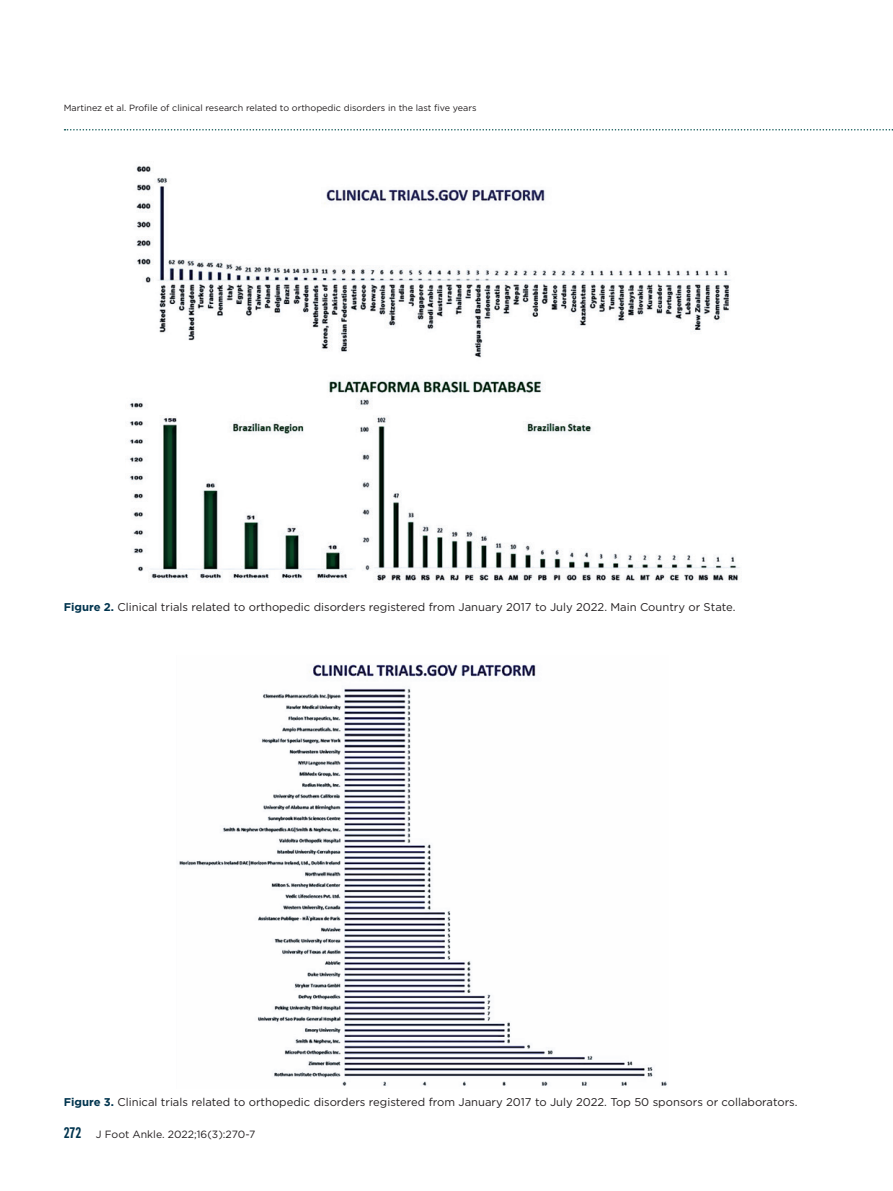
<style>
.page{position:relative;width:893px;height:1191px;background:#fff}
.page>*{position:absolute;margin:0;border:0;box-sizing:border-box;transform-origin:0 0}
.t1{font:11.25px "Gotham";color:#231f20}
.t2{font:10.5px "Gotham";color:#231f20}
.t3{font:9px "Gotham";color:#231f20}
.s1{font-weight:700;color:#01344e}
.s2{font-family:"Flama Cond";font-weight:600;font-size:15px;color:#01344e}
</style>
<div class="page">
<svg style="left:65px;top:129px;width:828px;height:1px"></svg>
<img style="left:129px;top:166px;width:611px;height:416px">
<img style="left:179px;top:664px;width:488px;height:422px">
<p class="t3" style="left:64px;top:102px;width:414px">Martinez et al. Profile of clinical research related to orthopedic disorders in the last five years</p>
<p class="t1" style="left:64px;top:600px;width:673px"><span class="s1">Figure 2.</span> Clinical trials related to orthopedic disorders registered from January 2017 to July 2022. Main Country or State.</p>
<p class="t1" style="left:64px;top:1094px;width:735px"><span class="s1">Figure 3.</span> Clinical trials related to orthopedic disorders registered from January 2017 to July 2022. Top 50 sponsors or collaborators.</p>
<p class="t2" style="left:64px;top:1127px;width:193px"><span class="s2">272</span> J Foot Ankle. 2022;16(3):270-7</p>
</div>
